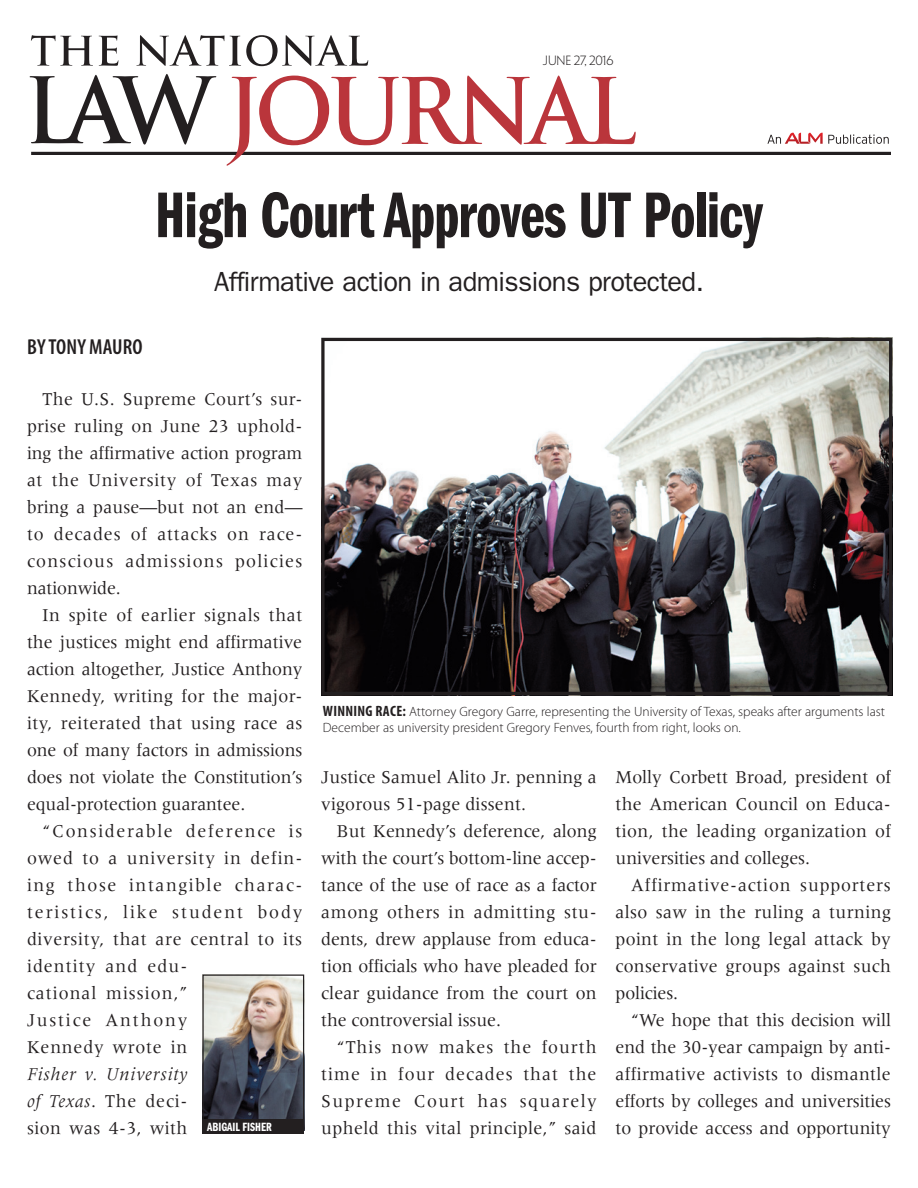
<style>
.page{position:relative;width:918px;height:1188px;background:#fff}
.page>*{position:absolute;margin:0;border:0;box-sizing:border-box;transform-origin:0 0}
.t1{font:66.75px "ITC Franklin Gothic Std Dm Cp";letter-spacing:-.01em;color:#231f20;scale:.95 1}
.t2{font:27.75px "ITC Franklin Gothic Std";letter-spacing:-.02em;color:#231f20}
.t3{font:600 condensed 21.75px "Myriad Pro";letter-spacing:.005em;color:#231f20}
.t4{font:18.75px/27px "Meridien LT Std";letter-spacing:.02em;color:#231f20;text-align:justify;scale:.95 1}
.t5{font:18.75px/27px "Meridien LT Std";letter-spacing:.06em;color:#231f20;scale:.95 1}
.t6{font:italic 18.75px/27px "Meridien LT Std";letter-spacing:.05em;color:#231f20;text-align:justify;scale:.95 1}
.t7{font:300 13.5px/15.8px "Myriad Pro";color:#231f20}
.t8{font:12.3px "ITC Franklin Gothic Std Dm Cp";color:#fff}
.t9{font:300 12px "Penumbra Flare Std";letter-spacing:-.01em;color:#231f20}
.s1{font-style:normal}
.s2{font-weight:700;font-stretch:condensed;font-size:15px}
</style>
<div class="page">
<hr style="left:31px;top:152px;width:860px;height:3px;background:#231f20">
<svg style="left:227px;top:76px;width:409px;height:90px"></svg>
<svg style="left:31px;top:35px;width:337px;height:31px"></svg>
<svg style="left:30px;top:74px;width:186px;height:71px"></svg>
<svg style="left:767px;top:133px;width:122px;height:11px"></svg>
<img style="left:204px;top:977px;width:98px;height:143px">
<div style="left:202px;top:975px;width:102px;height:156px;border:1px solid #231f20"></div>
<div style="left:202px;top:1120px;width:102px;height:14px;background:#231f20"></div>
<img style="left:325px;top:342px;width:563px;height:349px">
<div style="left:321px;top:338px;width:571px;height:357px;border:3px solid #231f20"></div>
<p class="t9" style="left:543px;top:53px;width:72px">JUNE 27, 2016</p>
<h1 class="t1" style="left:155px;top:178px;width:641px">High Court Approves UT Policy</h1>
<h2 class="t2" style="left:214px;top:266px;width:491px">Affirmative action in admissions protected.</h2>
<p class="t3" style="left:27px;top:335px;width:117px">BY TONY MAURO</p>
<p class="t4" style="left:27px;top:385px;width:292px;text-indent:16px">The U.S. Supreme Court’s sur&shy;prise ruling on June 23 uphold&shy;ing the affirmative action program at the University of Texas may bring a pause—but not an end— to decades of attacks on race&shy;conscious admissions policies nationwide.</p>
<p class="t4" style="left:27px;top:601px;width:291px;text-indent:16px">In spite of earlier signals that the justices might end affirmative action altogether, Justice Anthony Kennedy, writing for the major&shy;ity, reiterated that using race as one of many factors in admissions does not violate the Constitution’s equal-protection guarantee.</p>
<p class="t5" style="left:27px;top:817px;width:292px;text-indent:16px">“Considerable deference is owed to a university in defin&shy;ing those intangible charac&shy;teristics, like student body diversity, that are central to its identity and edu-<br>cational mission,”<br>Justice Anthony<br>Kennedy wrote in</p>
<p class="t6" style="left:27px;top:1061px;width:170px">Fisher v. University of Texas<span class="s1">. The deci&shy;sion was 4-3, with</span></p>
<p class="t8" style="left:207px;top:1120px;width:66px">Abigail fisher</p>
<p class="t7" style="left:323px;top:704px;width:564px"><span class="s2">WINNING RACE:</span> Attorney Gregory Garre, representing the University of Texas, speaks after arguments last<br>December as university president Gregory Fenves, fourth from right, looks on.</p>
<p class="t4" style="left:321px;top:763px;width:291px">Justice Samuel Alito Jr. penning a vigorous 51-page dissent.</p>
<p class="t4" style="left:321px;top:817px;width:292px;text-indent:16px">But Kennedy’s deference, along with the court’s bottom-line accep&shy;tance of the use of race as a factor among others in admitting stu&shy;dents, drew applause from educa&shy;tion officials who have pleaded for clear guidance from the court on the controversial issue.</p>
<p class="t4" style="left:321px;top:1033px;width:291px;text-indent:16px">“This now makes the fourth time in four decades that the Supreme Court has squarely upheld this vital principle,” said</p>
<p class="t4" style="left:616px;top:763px;width:292px">Molly Corbett Broad, president of the American Council on Educa&shy;tion, the leading organization of universities and colleges.</p>
<p class="t4" style="left:616px;top:871px;width:291px;text-indent:16px">Affirmative-action supporters also saw in the ruling a turning point in the long legal attack by conservative groups against such policies.</p>
<p class="t4" style="left:616px;top:1006px;width:291px;text-indent:16px">“We hope that this decision will end the 30-year campaign by anti&shy;affirmative activists to dismantle efforts by colleges and universities to provide access and opportunity</p>
</div>
